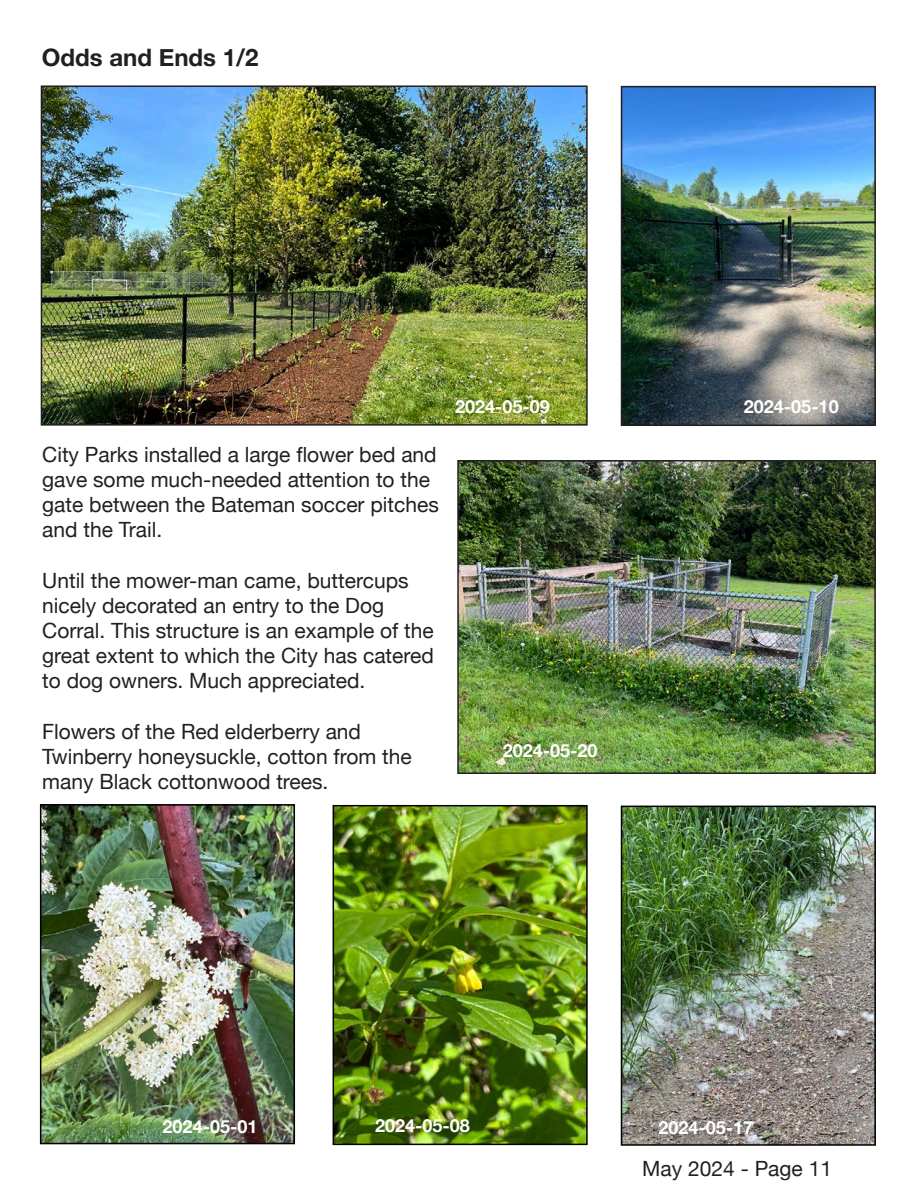
<style>
.page{position:relative;width:918px;height:1188px;background:#fff}
.page>*{position:absolute;margin:0;border:0;box-sizing:border-box;transform-origin:0 0}
.t1{font:700 24px "Helvetica Neue";color:#231f20}
.t2{font:21px/25.2px "Helvetica Neue";color:#231f20}
.t3{font:700 18px "Helvetica Neue";color:#fff}
</style>
<div class="page">
<img style="left:460px;top:463px;width:413px;height:308px">
<div style="left:457px;top:460px;width:419px;height:314px;border:2px solid #231f20"></div>
<img style="left:44px;top:88px;width:541px;height:335px">
<div style="left:41px;top:85px;width:547px;height:341px;border:2px solid #231f20"></div>
<img style="left:624px;top:89px;width:249px;height:334px">
<div style="left:621px;top:86px;width:255px;height:340px;border:2px solid #231f20"></div>
<img style="left:43px;top:807px;width:249px;height:334px">
<div style="left:40px;top:804px;width:255px;height:340px;border:2px solid #000"></div>
<img style="left:336px;top:808px;width:249px;height:334px">
<div style="left:333px;top:805px;width:255px;height:340px;border:2px solid #000"></div>
<img style="left:624px;top:809px;width:249px;height:334px">
<div style="left:621px;top:806px;width:255px;height:340px;border:2px solid #000"></div>
<p class="t1" style="left:42px;top:39px;width:218px">Odds and Ends 1/2</p>
<p class="t2" style="left:42px;top:443px;width:398px">City Parks installed a large flower bed and gave some much-needed attention to the gate between the Bateman soccer pitches and the Trail.</p>
<p class="t2" style="left:42px;top:569px;width:393px">Until the mower-man came, buttercups nicely decorated an entry to the Dog Corral. This structure is an example of the great extent to which the City has catered to dog owners. Much appreciated.</p>
<p class="t2" style="left:42px;top:720px;width:371px">Flowers of the Red elderberry and<br>Twinberry honeysuckle, cotton from the many Black cottonwood trees.</p>
<p class="t3" style="left:455px;top:392px;width:96px">2024-05-09</p>
<p class="t3" style="left:744px;top:392px;width:96px">2024-05-10</p>
<p class="t3" style="left:503px;top:737px;width:96px">2024-05-20</p>
<p class="t3" style="left:163px;top:1112px;width:96px">2024-05-01</p>
<p class="t3" style="left:375px;top:1111px;width:96px">2024-05-08</p>
<p class="t3" style="left:658px;top:1114px;width:96px">2024-05-17</p>
<p class="t2" style="left:642px;top:1157px;width:191px">May 2024 - Page 11</p>
</div>
